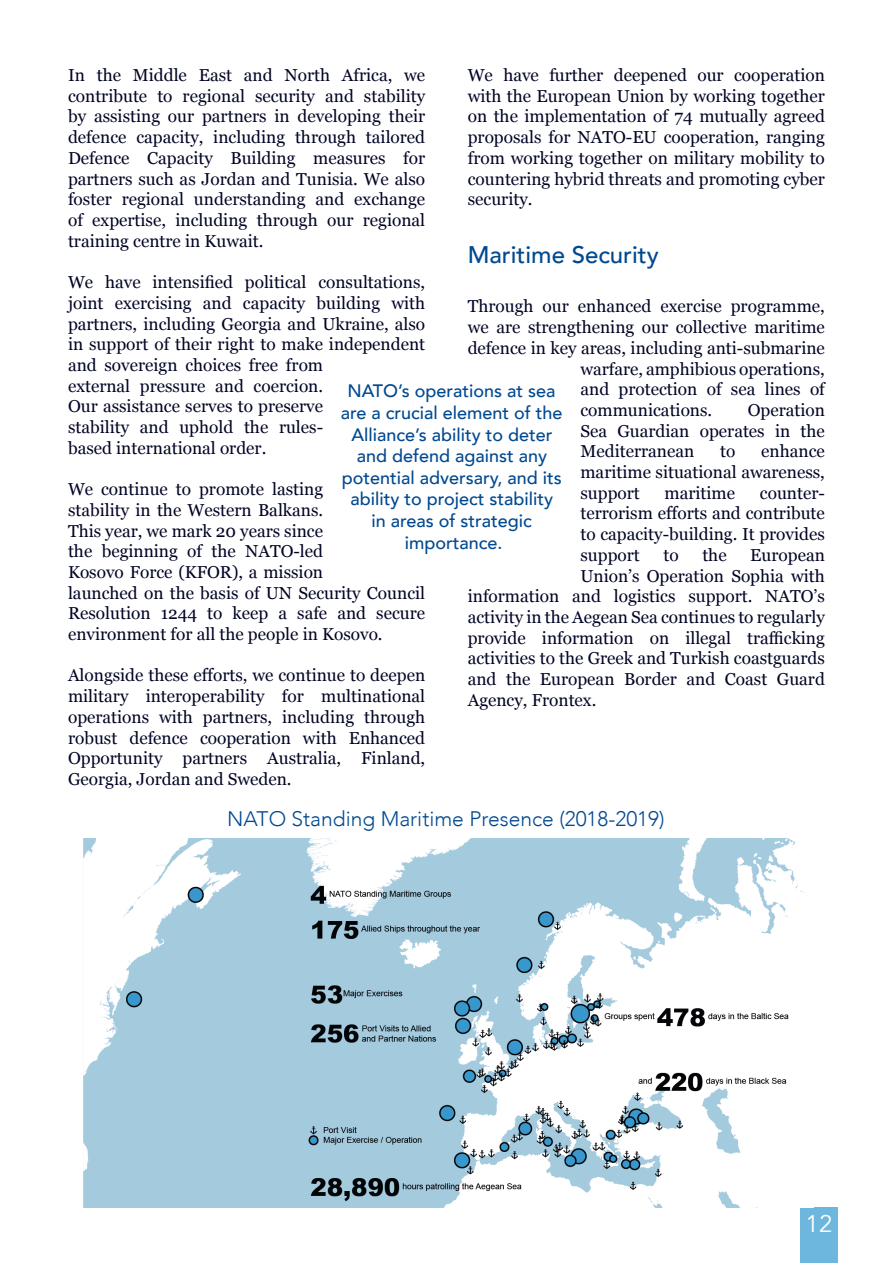
<style>
.page{position:relative;width:893px;height:1263px;background:#fff}
.page>*{position:absolute;margin:0;border:0;box-sizing:border-box;transform-origin:0 0}
.Headline_3{font:500 24px "Avenir";color:#014990}
.t1{font:24px "Avenir";color:#fff}
.Chart_Title{font:300 21px "Avenir";color:#014990}
.t2{font:500 18px/21.6px "Avenir";color:#014990;text-align:center}
.Body_Text{font:17.25px/20.7px "Georgia";color:#000424;text-align:justify}
</style>
<div class="page">
<div style="left:800px;top:1208px;width:38px;height:55px;background:#6db7df"></div>
<img style="left:83px;top:839px;width:722px;height:369px">
<p class="Body_Text" style="left:68px;top:64px;width:359px">In the Middle East and North Africa, we contribute to regional security and stability by assisting our partners in developing their defence capacity, including through tailored Defence Capacity Building measures for partners such as Jordan and Tunisia. We also foster regional understanding and exchange of expertise, including through our regional training centre in Kuwait.</p>
<p class="Body_Text" style="left:68px;top:271px;width:359px;text-align:left">We have intensified political consultations, joint exercising and capacity building with partners, including Georgia and Ukraine, also in support of their right to make independent and sovereign choices free from<br>external pressure and coercion.<br>Our assistance serves to preserve<br>stability and uphold the rules-<br>based international order.</p>
<p class="Body_Text" style="left:68px;top:478px;width:359px;text-align:left">We continue to promote lasting<br>stability in the Western Balkans.<br>This year, we mark 20 years since<br>the beginning of the NATO-led<br>Kosovo Force (KFOR), a mission<br>launched on the basis of UN Security Council Resolution 1244 to keep a safe and secure environment for all the people in Kosovo.</p>
<p class="Body_Text" style="left:68px;top:664px;width:359px">Alongside these efforts, we continue to deepen military interoperability for multinational operations with partners, including through robust defence cooperation with Enhanced Opportunity partners Australia, Finland, Georgia, Jordan and Sweden.</p>
<p class="Body_Text" style="left:468px;top:64px;width:359px">We have further deepened our cooperation with the European Union by working together on the implementation of 74 mutually agreed proposals for NATO-EU cooperation, ranging from working together on military mobility to countering hybrid threats and promoting cyber security.</p>
<p class="Headline_3" style="left:468px;top:234px;width:193px">Maritime Security</p>
<p class="Body_Text" style="left:468px;top:295px;width:359px">Through our enhanced exercise programme,</p>
<p class="Body_Text" style="left:468px;top:316px;width:359px">we are strengthening our collective maritime</p>
<p class="Body_Text" style="left:468px;top:337px;width:359px">defence in key areas, including anti-submarine</p>
<p class="Body_Text" style="left:580px;top:357px;width:246px">warfare, amphibious operations,</p>
<p class="Body_Text" style="left:580px;top:378px;width:246px">and protection of sea lines of</p>
<p class="Body_Text" style="left:580px;top:399px;width:133px">communications.</p>
<p class="t2" style="left:341px;top:379px;width:223px">NATO’s operations at sea are a crucial element of the<br>Alliance’s ability to deter and defend against any potential adversary, and its ability to project stability<br>in areas of strategic importance.</p>
<p class="Body_Text" style="left:580px;top:399px;width:246px;text-indent:167px">Operation Sea Guardian operates in the Mediterranean</p>
<p class="Body_Text" style="left:580px;top:440px;width:246px;text-indent:181px">enhance maritime situational awareness, support</p>
<p class="Body_Text" style="left:720px;top:440px;width:17px">to</p>
<p class="Body_Text" style="left:665px;top:482px;width:72px">maritime</p>
<p class="Body_Text" style="left:580px;top:482px;width:246px;text-indent:179px">counter&shy;terrorism efforts and contribute to capacity-building. It provides support</p>
<p class="Body_Text" style="left:663px;top:544px;width:17px">to</p>
<p class="Body_Text" style="left:702px;top:544px;width:26px">the</p>
<p class="Body_Text" style="left:750px;top:544px;width:76px">European</p>
<p class="Body_Text" style="left:580px;top:564px;width:246px">Union’s Operation Sophia with</p>
<p class="Body_Text" style="left:468px;top:585px;width:359px">information and logistics support. NATO’s</p>
<p class="Body_Text" style="left:468px;top:606px;width:359px">activity in the Aegean Sea continues to regularly</p>
<p class="Body_Text" style="left:468px;top:627px;width:359px">provide information on illegal trafficking</p>
<p class="Body_Text" style="left:468px;top:647px;width:359px">activities to the Greek and Turkish coastguards</p>
<p class="Body_Text" style="left:468px;top:668px;width:359px">and the European Border and Coast Guard</p>
<p class="Body_Text" style="left:468px;top:689px;width:130px">Agency, Frontex.</p>
<p class="Chart_Title" style="left:227px;top:806px;width:439px">NATO Standing Maritime Presence (2018-2019)</p>
<h1 class="t1" style="left:806px;top:1209px;width:28px">12</h1>
</div>
